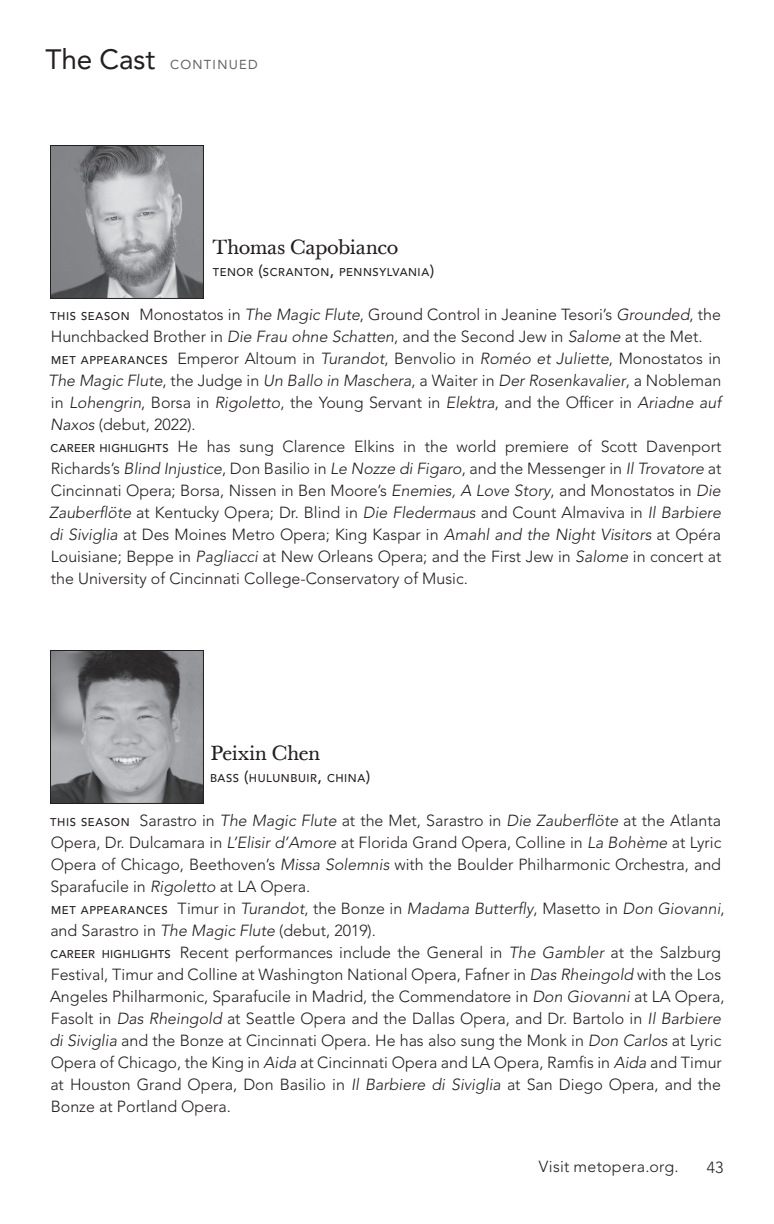
<style>
.page{position:relative;width:774px;height:1224px;background:#fff}
.page>*{position:absolute;margin:0;border:0;box-sizing:border-box;transform-origin:0 0}
.t1{font:20px "Baskerville Ten";letter-spacing:-.015em;color:#231f20}
.t2{font:300 16px/22px "Avenir LT Pro";color:#231f20}
.t3{font:300 16px "Avenir LT Pro";letter-spacing:.02em;color:#231f20}
.t4{font:13px "Avenir LT Pro";letter-spacing:.1em;color:#636366}
.t5{font:500 11.2px "Avenir LT Pro";letter-spacing:.05em;color:#231f20}
.s1{font-size:28px;color:#231f20}
.s2{font-size:16px}
.s3{font-weight:500;font-size:11.2px}
.s4{font-style:italic}
</style>
<div class="page">
<img style="left:52px;top:652px;width:150px;height:150px">
<div style="left:50px;top:650px;width:154px;height:154px;border:1px solid #231f20"></div>
<img style="left:52px;top:147px;width:150px;height:150px">
<div style="left:50px;top:145px;width:154px;height:154px;border:1px solid #231f20"></div>
<p class="t4" style="left:46px;top:57px;width:214px"><span class="s1">The Cast</span> CONTINUED</p>
<p class="t1" style="left:213px;top:235px;width:187px">Thomas Capobianco</p>
<p class="t5" style="left:213px;top:265px;width:223px">TENOR <span class="s2">(</span>SCRANTON<span class="s2">,</span> PENNSYLVANIA<span class="s2">)</span></p>
<p class="t2" style="left:48px;top:304px;width:675px"><span class="s3">THIS SEASON</span> Monostatos in <span class="s4">The Magic Flute</span>, Ground Control in Jeanine Tesori’s <span class="s4">Grounded</span>, the Hunchbacked Brother in <span class="s4">Die Frau ohne Schatten</span>, and the Second Jew in <span class="s4">Salome</span> at the Met.<br><span class="s3">MET APPEARANCES</span> Emperor Altoum in <span class="s4">Turandot</span>, Benvolio in <span class="s4">Roméo et Juliette</span>, Monostatos in <span class="s4">The Magic Flute</span>, the Judge in <span class="s4">Un Ballo in Maschera</span>, a Waiter in <span class="s4">Der Rosenkavalier</span>, a Nobleman in <span class="s4">Lohengrin</span>, Borsa in <span class="s4">Rigoletto</span>, the Young Servant in <span class="s4">Elektra</span>, and the Officer in <span class="s4">Ariadne auf Naxos</span> (debut, 2022).<br><span class="s3">CAREER HIGHLIGHTS</span> He has sung Clarence Elkins in the world premiere of Scott Davenport Richards’s <span class="s4">Blind Injustice</span>, Don Basilio in <span class="s4">Le Nozze di Figaro</span>, and the Messenger in <span class="s4">Il Trovatore</span> at Cincinnati Opera; Borsa, Nissen in Ben Moore’s <span class="s4">Enemies, A Love Story</span>, and Monostatos in <span class="s4">Die Zauberflöte</span> at Kentucky Opera; Dr. Blind in <span class="s4">Die Fledermaus</span> and Count Almaviva in <span class="s4">Il Barbiere di Siviglia</span> at Des Moines Metro Opera; King Kaspar in <span class="s4">Amahl and the Night Visitors</span> at Opéra Louisiane; Beppe in <span class="s4">Pagliacci</span> at New Orleans Opera; and the First Jew in <span class="s4">Salome</span> in concert at the University of Cincinnati College-Conservatory of Music.</p>
<p class="t1" style="left:210px;top:741px;width:112px">Peixin Chen</p>
<p class="t5" style="left:210px;top:771px;width:162px">BASS <span class="s2">(</span>HULUNBUIR<span class="s2">,</span> CHINA<span class="s2">)</span></p>
<p class="t2" style="left:49px;top:810px;width:677px"><span class="s3">THIS SEASON</span> Sarastro in <span class="s4">The Magic Flute</span> at the Met, Sarastro in <span class="s4">Die Zauberflöte</span> at the Atlanta Opera, Dr. Dulcamara in <span class="s4">L’Elisir d’Amore</span> at Florida Grand Opera, Colline in <span class="s4">La Bohème</span> at Lyric Opera of Chicago, Beethoven’s <span class="s4">Missa Solemnis</span> with the Boulder Philharmonic Orchestra, and Sparafucile in <span class="s4">Rigoletto</span> at LA Opera.<br><span class="s3">MET APPEARANCES</span> Timur in <span class="s4">Turandot</span>, the Bonze in <span class="s4">Madama Butterfly</span>, Masetto in <span class="s4">Don Giovanni</span>, and Sarastro in <span class="s4">The Magic Flute</span> (debut, 2019).<br><span class="s3">CAREER HIGHLIGHTS</span> Recent performances include the General in <span class="s4">The Gambler</span> at the Salzburg Festival, Timur and Colline at Washington National Opera, Fafner in <span class="s4">Das Rheingold</span> with the Los Angeles Philharmonic, Sparafucile in Madrid, the Commendatore in <span class="s4">Don Giovanni</span> at LA Opera, Fasolt in <span class="s4">Das Rheingold</span> at Seattle Opera and the Dallas Opera, and Dr. Bartolo in <span class="s4">Il Barbiere di Siviglia</span> and the Bonze at Cincinnati Opera. He has also sung the Monk in <span class="s4">Don Carlos</span> at Lyric Opera of Chicago, the King in <span class="s4">Aida</span> at Cincinnati Opera and LA Opera, Ramfis in <span class="s4">Aida</span> and Timur at Houston Grand Opera, Don Basilio in <span class="s4">Il Barbiere di Siviglia</span> at San Diego Opera, and the Bonze at Portland Opera.</p>
<p class="t3" style="left:539px;top:1157px;width:141px">Visit metopera.org.</p>
<p class="t2" style="left:707px;top:1156px;width:18px">43</p>
</div>
